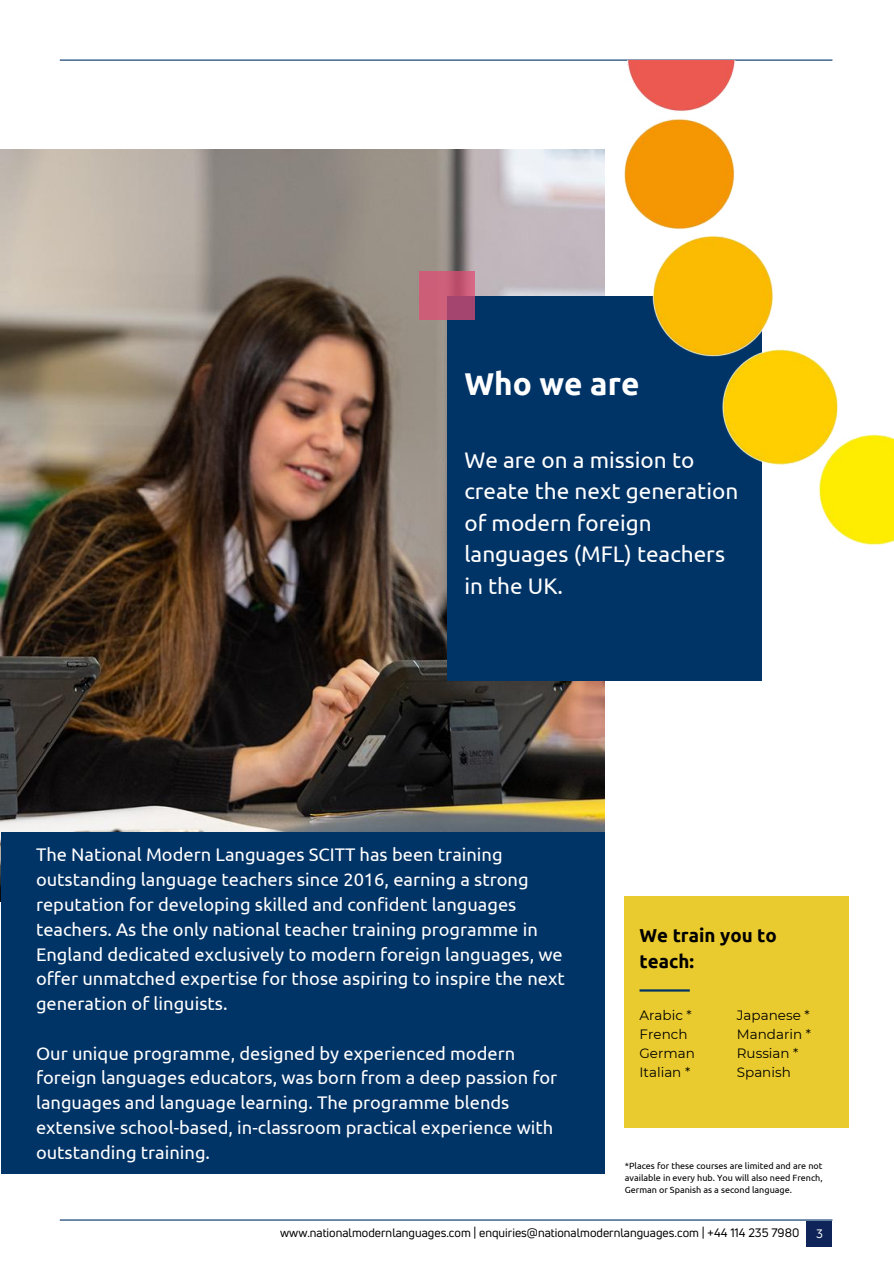
<style>
.page{position:relative;width:894px;height:1264px;background:#fff}
.page>*{position:absolute;margin:0;border:0;box-sizing:border-box;transform-origin:0 0}
.t1{font:700 31.5px "Ubuntu";color:#fff}
.t2{font:22.5px/31.5px "Ubuntu";color:#fff}
.t3{font:700 18.75px/25.8px "Ubuntu";color:#000}
.t4{font:18.3px/24.8px "Ubuntu";color:#fff}
.t5{font:13.5px/19.2px "Montserrat";color:#000}
.t6{font:12px "Uni Neue";color:#000}
.t7{font:12px "Uni Neue";color:#fff}
.t8{font:9px/12px "Ubuntu";color:#000;text-align:justify}
</style>
<div class="page">
<img style="left:1px;top:149px;width:603px;height:683px">
<div style="left:419px;top:271px;width:55px;height:49px;background:#cd5e78"></div>
<div style="left:1px;top:832px;width:603px;height:342px;background:#036"></div>
<hr style="left:60px;top:60px;width:772px;height:1px;background:#036">
<div style="left:624px;top:896px;width:224px;height:231px;background:#eacb2f"></div>
<hr style="left:639px;top:989px;width:50px;height:2px;background:#036">
<hr style="left:60px;top:1219px;width:772px;height:1px;background:#036">
<div style="left:806px;top:1220px;width:26px;height:26px;background:#0f2559"></div>
<img style="left:433px;top:60px;width:460px;height:739px">
<h1 class="t1" style="left:464px;top:366px;width:176px">Who we are</h1>
<p class="t2" style="left:464px;top:443px;width:275px">We are on a mission to create the next generation of modern foreign languages (MFL) teachers in the UK.</p>
<p class="t4" style="left:36px;top:842px;width:530px">The National Modern Languages SCITT has been training outstanding language teachers since 2016, earning a strong reputation for developing skilled and confident languages teachers. As the only national teacher training programme in England dedicated exclusively to modern foreign languages, we offer unmatched expertise for those aspiring to inspire the next generation of linguists.</p>
<p class="t4" style="left:36px;top:1040px;width:522px">Our unique programme, designed by experienced modern foreign languages educators, was born from a deep passion for languages and language learning. The programme blends extensive school-based, in-classroom practical experience with outstanding training.</p>
<p class="t3" style="left:639px;top:922px;width:139px">We train you to teach:</p>
<p class="t5" style="left:639px;top:1005px;width:57px">Arabic *<br>French<br>German<br>Italian *</p>
<p class="t5" style="left:736px;top:1005px;width:76px">Japanese *<br>Mandarin *<br>Russian *<br>Spanish</p>
<p class="t8" style="left:624px;top:1159px;width:199px">*Places for these courses are limited and are not available in every hub. You will also need French, German or Spanish as a second language.</p>
<p class="t6" style="left:280px;top:1224px;width:520px">www.nationalmodernlanguages.com | enquiries@nationalmodernlanguages.com | +44 114 235 7980</p>
<p class="t7" style="left:815px;top:1224px;width:8px">3</p>
</div>
